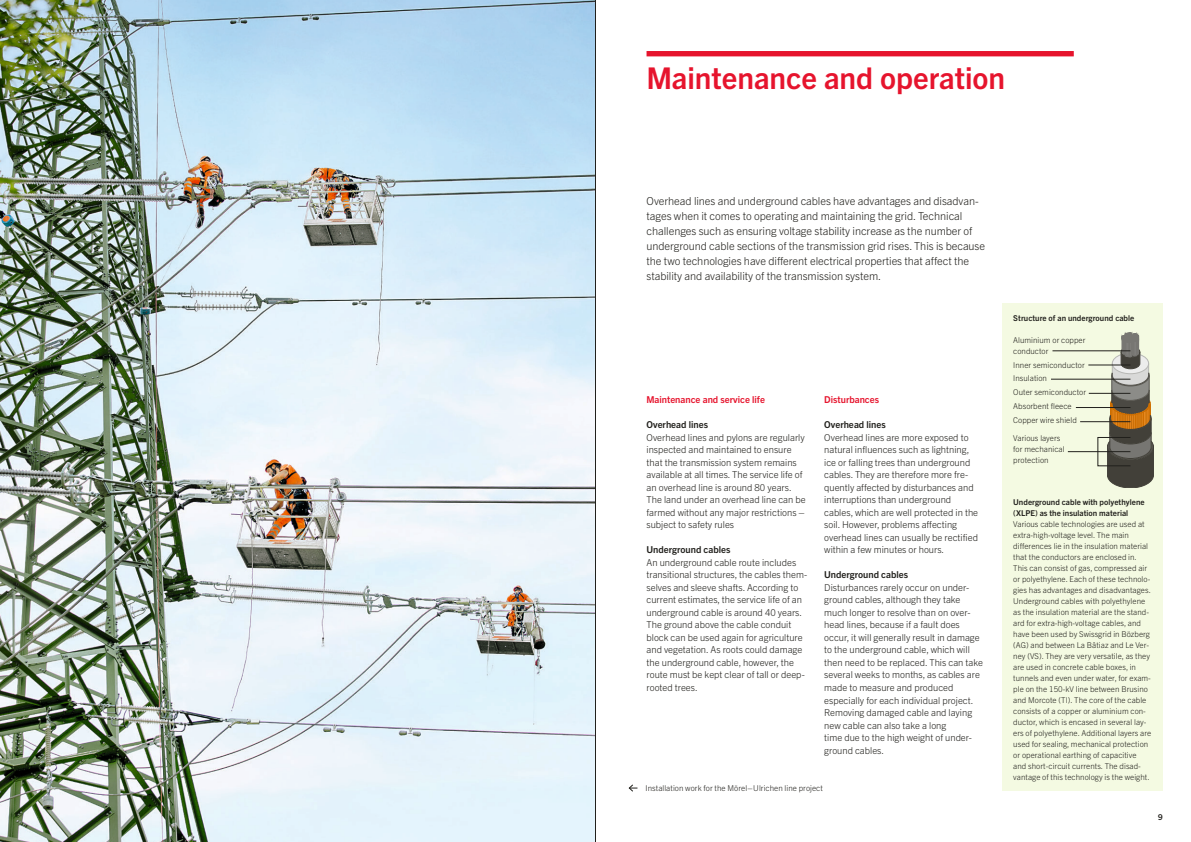
<style>
.page{position:relative;width:1191px;height:842px;background:#fff}
.page>*{position:absolute;margin:0;border:0;box-sizing:border-box;transform-origin:0 0}
.t1{font:700 30px "Trade Gothic Next LT Pro";color:#e6142d}
.t2{font:300 11px/15px "Trade Gothic Next LT Pro";letter-spacing:-.005em;color:#21201c}
.t3{font:300 9.5px/12.5px "Trade Gothic Next LT Pro";color:#21201c}
.t4{font:700 9.5px "Trade Gothic Next LT Pro";color:#21201c}
.t5{font:700 9.5px "Trade Gothic Next LT Pro";color:#e6142d}
.t6{font:300 8px/11px "Trade Gothic Next LT Pro";letter-spacing:.005em;color:#21201c}
.t7{font:700 8px/11px "Trade Gothic Next LT Pro";letter-spacing:.005em;color:#21201c}
</style>
<div class="page">
<img style="left:0;top:0;width:595px;height:842px">
<div style="left:1002px;top:303px;width:160px;height:488px;background:#f4fae2"></div>
<svg style="left:1107px;top:333px;width:46px;height:155px"></svg>
<div style="left:646px;top:51px;width:427px;height:5px;background:#e6142d"></div>
<svg style="left:628px;top:784px;width:9px;height:8px"></svg>
<hr style="left:1051px;top:379px;width:79px;height:1px;background:#21201c">
<hr style="left:1088px;top:393px;width:42px;height:1px;background:#21201c">
<hr style="left:1075px;top:407px;width:55px;height:1px;background:#21201c">
<hr style="left:1080px;top:421px;width:50px;height:1px;background:#21201c">
<div style="left:1097px;top:437px;width:33px;height:29px;border:1px solid #21201c"></div>
<hr style="left:1067px;top:451px;width:63px;height:1px;background:#21201c">
<hr style="left:1052px;top:351px;width:78px;height:1px;background:#21201c">
<hr style="left:1088px;top:365px;width:42px;height:1px;background:#21201c">
<hr style="left:595px;top:0;width:1px;height:842px;background:#21201c">
<h1 class="t1" style="left:646px;top:57px;width:360px">Maintenance and operation</h1>
<p class="t2" style="left:646px;top:192px;width:340px">Overhead lines and underground cables have advantages and disadvan&shy;tages when it comes to operating and maintaining the grid. Technical challenges such as ensuring voltage stability increase as the number of underground cable sections of the transmission grid rises. This is because the two technologies have different electrical properties that affect the stability and availability of the transmission system.</p>
<p class="t5" style="left:646px;top:393px;width:120px">Maintenance and service life</p>
<p class="t4" style="left:646px;top:418px;width:63px">Overhead lines</p>
<p class="t3" style="left:646px;top:431px;width:161px">Overhead lines and pylons are regularly inspected and maintained to ensure that the transmission system remains available at all times. The service life of an overhead line is around 80 years.<br>The land under an overhead line can be farmed without any major restrictions – subject to safety rules</p>
<p class="t4" style="left:646px;top:543px;width:85px">Underground cables</p>
<p class="t3" style="left:646px;top:556px;width:162px">An underground cable route includes transitional structures, the cables them&shy;selves and sleeve shafts. According to current estimates, the service life of an underground cable is around 40 years.<br>The ground above the cable conduit block can be used again for agriculture and vegetation. As roots could damage the underground cable, however, the route must be kept clear of tall or deep&shy;rooted trees.</p>
<p class="t5" style="left:824px;top:393px;width:56px">Disturbances</p>
<p class="t4" style="left:824px;top:418px;width:63px">Overhead lines</p>
<p class="t3" style="left:824px;top:431px;width:155px">Overhead lines are more exposed to natural influences such as lightning, ice or falling trees than underground cables. They are therefore more fre&shy;quently affected by disturbances and interruptions than underground cables, which are well protected in the soil. However, problems affecting overhead lines can usually be rectified within a few minutes or hours.</p>
<p class="t4" style="left:824px;top:568px;width:85px">Underground cables</p>
<p class="t3" style="left:824px;top:581px;width:160px">Disturbances rarely occur on under&shy;ground cables, although they take much longer to resolve than on over&shy;head lines, because if a fault does occur, it will generally result in damage to the underground cable, which will then need to be replaced. This can take several weeks to months, as cables are made to measure and produced especially for each individual project.<br>Removing damaged cable and laying new cable can also take a long<br>time due to the high weight of under&shy;ground cables.</p>
<p class="t6" style="left:645px;top:782px;width:179px">Installation work for the Mörel–Ulrichen line project</p>
<p class="t7" style="left:1013px;top:312px;width:123px">Structure of an underground cable</p>
<p class="t6" style="left:1013px;top:334px;width:74px">Aluminium or copper conductor</p>
<p class="t6" style="left:1013px;top:357px;width:74px;line-height:13.8px">Inner semiconductor<br>Insulation<br>Outer semiconductor<br>Absorbent fleece<br>Copper wire shield</p>
<p class="t6" style="left:1013px;top:432px;width:53px">Various layers for mechanical protection</p>
<p class="t7" style="left:1013px;top:496px;width:133px">Underground cable with polyethylene (XLPE) as the insulation material</p>
<p class="t6" style="left:1013px;top:518px;width:139px">Various cable technologies are used at extra-high-voltage level. The main differences lie in the insulation material that the conductors are enclosed in.<br>This can consist of gas, compressed air or polyethylene. Each of these technolo&shy;gies has advantages and disadvantages.<br>Underground cables with polyethylene as the insulation material are the stand&shy;ard for extra-high-voltage cables, and have been used by Swissgrid in Bözberg (AG) and between La Bâtiaz and Le Ver&shy;ney (VS). They are very versatile, as they are used in concrete cable boxes, in tunnels and even under water, for exam&shy;ple on the 150-kV line between Brusino and Morcote (TI). The core of the cable consists of a copper or aluminium con&shy;ductor, which is encased in several lay&shy;ers of polyethylene. Additional layers are used for sealing, mechanical protection or operational earthing of capacitive and short-circuit currents. The disad&shy;vantage of this technology is the weight.</p>
<p class="t7" style="left:1158px;top:811px;width:6px">9</p>
</div>
